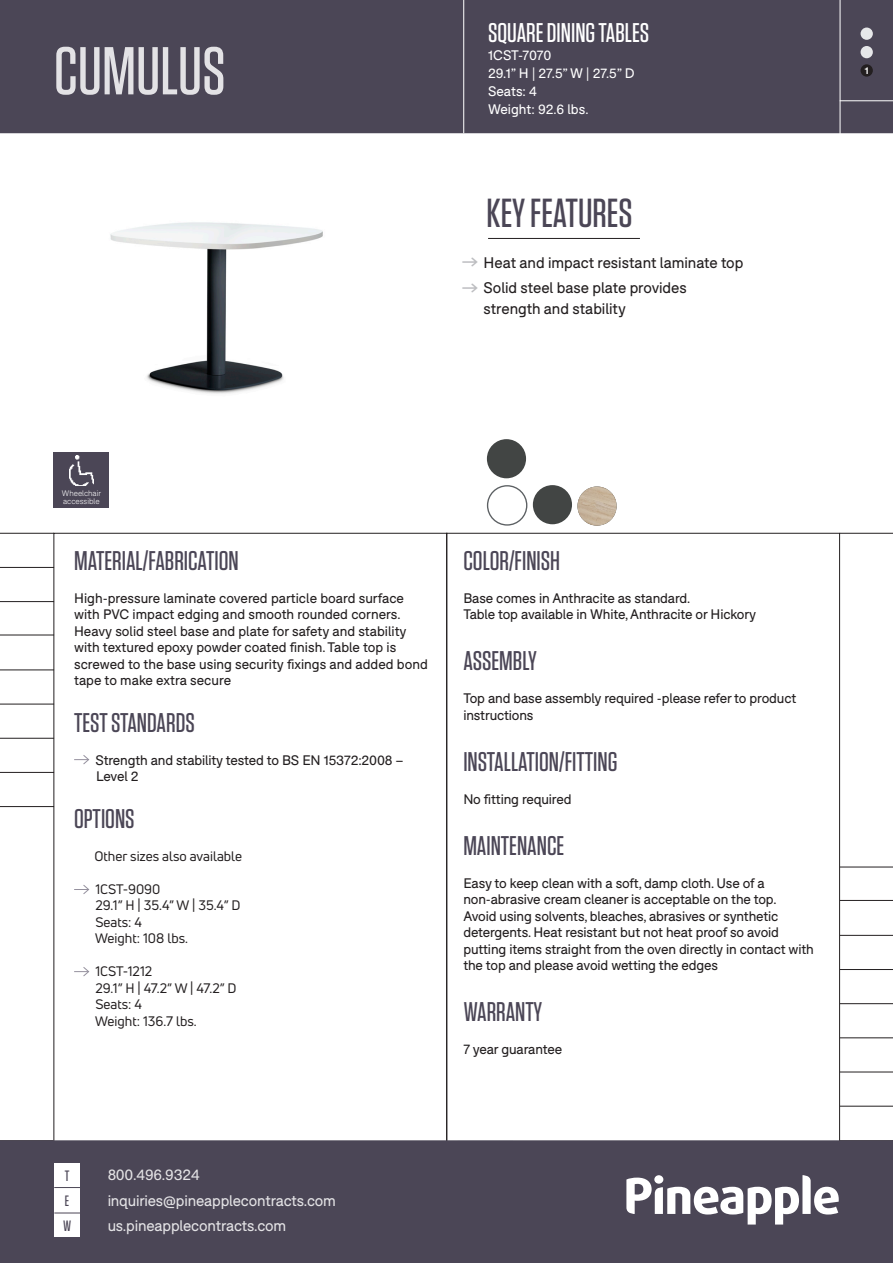
<style>
.page{position:relative;width:893px;height:1263px;background:#fff}
.page>*{position:absolute;margin:0;border:0;box-sizing:border-box;transform-origin:0 0}
.t1{font:500 67.5px "Tungsten";color:#fff}
.t2{font:500 40.5px "Tungsten";color:#4b4656}
.t3{font:500 27px "Tungsten";color:#4b4656}
.t4{font:500 27px "Tungsten";color:#fff}
.FEATURES___OPTIONS_bullets{font:15px/21px "F37 Bolton";letter-spacing:-.005em;color:#231f20}
.t5{font:15px "F37 Bolton";letter-spacing:-.01em;color:#fff}
.t6{font:500 15px "Tungsten";color:#4b4656}
.t7{font:13.5px/16.5px "F37 Bolton";letter-spacing:-.01em;color:#231f20}
.t8{font:13.5px "Uni Neue";color:#231f20}
.t9{font:13.5px "F37 Bolton";color:#fff}
.t10{font:700 9.45px "F37 Bolton";color:#fff}
.t11{font:300 7.8px "F37 Bolton";color:#fff}
.s1{font-family:"Pinearrow";font-size:13.5px;color:#bcbdc0}
</style>
<div class="page">
<div style="left:1px;top:1px;width:891px;height:131px;background:#4b4656"></div>
<div style="left:0;top:0;width:893px;height:133px;border:2px solid #4b4656"></div>
<div style="left:1px;top:1141px;width:891px;height:121px;background:#4b4656"></div>
<div style="left:0;top:1140px;width:893px;height:123px;border:2px solid #4b4656"></div>
<hr style="left:840px;top:867px;width:53px;height:1px;background:#231f20">
<hr style="left:840px;top:1003px;width:53px;height:1px;background:#231f20">
<hr style="left:840px;top:935px;width:53px;height:1px;background:#231f20">
<hr style="left:840px;top:1072px;width:53px;height:1px;background:#231f20">
<hr style="left:840px;top:1037px;width:53px;height:1px;background:#231f20">
<hr style="left:840px;top:969px;width:53px;height:1px;background:#231f20">
<hr style="left:840px;top:1106px;width:53px;height:1px;background:#231f20">
<hr style="left:840px;top:900px;width:53px;height:1px;background:#231f20">
<svg style="left:626px;top:1175px;width:213px;height:49px"></svg>
<div style="left:654px;top:1175px;width:9px;height:9px;background:#fff;border-radius:50%"></div>
<div style="left:54px;top:1162px;width:26px;height:25px;background:#fff"></div>
<div style="left:54px;top:1187px;width:26px;height:25px;background:#fff"></div>
<svg style="left:54px;top:1187px;width:26px;height:1px"></svg>
<hr style="left:840px;top:533px;width:53px;height:1px;background:#231f20">
<hr style="left:840px;top:0;width:1px;height:135px;background:#fff">
<hr style="left:840px;top:100px;width:53px;height:1px;background:#fff">
<hr style="left:463px;top:0;width:1px;height:133px;background:#fff">
<svg style="left:74px;top:755px;width:15px;height:10px"></svg>
<hr style="left:0;top:601px;width:54px;height:1px;background:#231f20">
<hr style="left:0;top:738px;width:54px;height:1px;background:#231f20">
<hr style="left:0;top:669px;width:54px;height:1px;background:#231f20">
<hr style="left:0;top:533px;width:54px;height:1px;background:#231f20">
<hr style="left:0;top:806px;width:54px;height:1px;background:#231f20">
<hr style="left:0;top:772px;width:54px;height:1px;background:#231f20">
<hr style="left:0;top:704px;width:54px;height:1px;background:#231f20">
<hr style="left:0;top:567px;width:54px;height:1px;background:#231f20">
<hr style="left:0;top:635px;width:54px;height:1px;background:#231f20">
<div style="left:54px;top:1212px;width:26px;height:25px;background:#fff"></div>
<svg style="left:54px;top:1212px;width:26px;height:1px"></svg>
<svg style="left:74px;top:885px;width:15px;height:9px"></svg>
<div style="left:533px;top:485px;width:39px;height:39px;background:#424544;border-radius:50%"></div>
<div style="left:487px;top:485px;width:40px;height:41px;border:1px solid #5c6063;border-radius:50%"></div>
<div style="left:487px;top:439px;width:39px;height:39px;background:#424544;border-radius:50%"></div>
<img style="left:577px;top:486px;width:40px;height:40px;border-radius:20px">
<svg style="left:74px;top:967px;width:15px;height:10px"></svg>
<img style="left:110px;top:222px;width:213px;height:172px">
<div style="left:861px;top:28px;width:12px;height:12px;background:#e6e7e9;border-radius:50%"></div>
<div style="left:861px;top:46px;width:12px;height:12px;background:#e6e7e9;border-radius:50%"></div>
<div style="left:861px;top:64px;width:12px;height:13px;background:#231f20;border-radius:50%"></div>
<hr style="left:488px;top:238px;width:152px;height:1px;background:#231f20">
<div style="left:53px;top:452px;width:56px;height:55px;background:#4b4656"></div>
<img style="left:69px;top:455px;width:25px;height:31px">
<h1 class="t1" style="left:54px;top:36px;width:173px">CUMULUS</h1>
<p class="t4" style="left:488px;top:18px;width:163px">SQUARE DINING TABLES</p>
<p class="t9" style="left:488px;top:47px;width:65px">1CST-7070</p>
<p class="t9" style="left:488px;top:65px;width:148px">29.1” H | 27.5” W | 27.5” D</p>
<p class="t9" style="left:488px;top:83px;width:51px">Seats: 4</p>
<p class="t9" style="left:488px;top:101px;width:102px">Weight: 92.6 lbs.</p>
<p class="t2" style="left:487px;top:192px;width:148px">KEY FEATURES</p>
<p class="FEATURES___OPTIONS_bullets" style="left:462px;top:252px;width:283px"><span class="s1">a</span> Heat and impact resistant laminate top</p>
<p class="FEATURES___OPTIONS_bullets" style="left:484px;top:277px;width:205px;text-indent:-21px"><span class="s1">a</span> Solid steel base plate provides strength and stability</p>
<p class="t10" style="left:865px;top:65px;width:5px">1</p>
<p class="t11" style="left:62px;top:489px;width:41px">Wheelchair</p>
<p class="t11" style="left:63px;top:496px;width:38px">accessible</p>
<p class="t3" style="left:74px;top:546px;width:166px">MATERIAL/FABRICATION</p>
<p class="t7" style="left:74px;top:590px;width:355px">High-pressure laminate covered particle board surface with PVC impact edging and smooth rounded corners.<br>Heavy solid steel base and plate for safety and stability with textured epoxy powder coated finish. Table top is screwed to the base using security fixings and added bond tape to make extra secure</p>
<p class="t3" style="left:74px;top:708px;width:122px">TEST STANDARDS</p>
<p class="t7" style="left:95px;top:752px;width:310px">Strength and stability tested to BS EN 15372:2008 –<br>Level 2</p>
<p class="t3" style="left:74px;top:804px;width:62px">OPTIONS</p>
<p class="t8" style="left:94px;top:847px;width:149px">Other sizes also available</p>
<p class="t8" style="left:95px;top:880px;width:67px">1CST-9090</p>
<p class="t8" style="left:95px;top:897px;width:146px">29.1” H | 35.4” W | 35.4” D</p>
<p class="t8" style="left:95px;top:913px;width:48px">Seats: 4</p>
<p class="t8" style="left:95px;top:930px;width:94px">Weight: 108 lbs.</p>
<p class="t8" style="left:95px;top:963px;width:58px">1CST-1212</p>
<p class="t8" style="left:95px;top:979px;width:143px">29.1” H | 47.2” W | 47.2” D</p>
<p class="t8" style="left:95px;top:996px;width:48px">Seats: 4</p>
<p class="t8" style="left:95px;top:1012px;width:103px">Weight: 136.7 lbs.</p>
<p class="t3" style="left:463px;top:546px;width:98px">COLOR/FINISH</p>
<p class="t7" style="left:463px;top:590px;width:229px">Base comes in Anthracite as standard.</p>
<p class="t7" style="left:463px;top:606px;width:294px">Table top available in White, Anthracite or Hickory</p>
<p class="t3" style="left:463px;top:647px;width:75px">ASSEMBLY</p>
<p class="t7" style="left:463px;top:690px;width:334px">Top and base assembly required -please refer to product instructions</p>
<p class="t3" style="left:463px;top:747px;width:156px">INSTALLATION/FITTING</p>
<p class="t7" style="left:463px;top:791px;width:110px">No fitting required</p>
<p class="t3" style="left:463px;top:831px;width:102px">MAINTENANCE</p>
<p class="t7" style="left:463px;top:875px;width:352px">Easy to keep clean with a soft, damp cloth. Use of a non-abrasive cream cleaner is acceptable on the top.<br>Avoid using solvents, bleaches, abrasives or synthetic detergents. Heat resistant but not heat proof so avoid putting items straight from the oven directly in contact with the top and please avoid wetting the edges</p>
<p class="t3" style="left:463px;top:998px;width:80px">WARRANTY</p>
<p class="t7" style="left:463px;top:1041px;width:100px">7 year guarantee</p>
<p class="t6" style="left:65px;top:1168px;width:6px">T</p>
<p class="t5" style="left:107px;top:1166px;width:94px">800.496.9324</p>
<p class="t6" style="left:65px;top:1193px;width:6px">E</p>
<p class="t5" style="left:107px;top:1191px;width:230px">inquiries@pineapplecontracts.com</p>
<p class="t6" style="left:63px;top:1218px;width:10px">W</p>
<p class="t5" style="left:107px;top:1217px;width:180px">us.pineapplecontracts.com</p>
</div>
